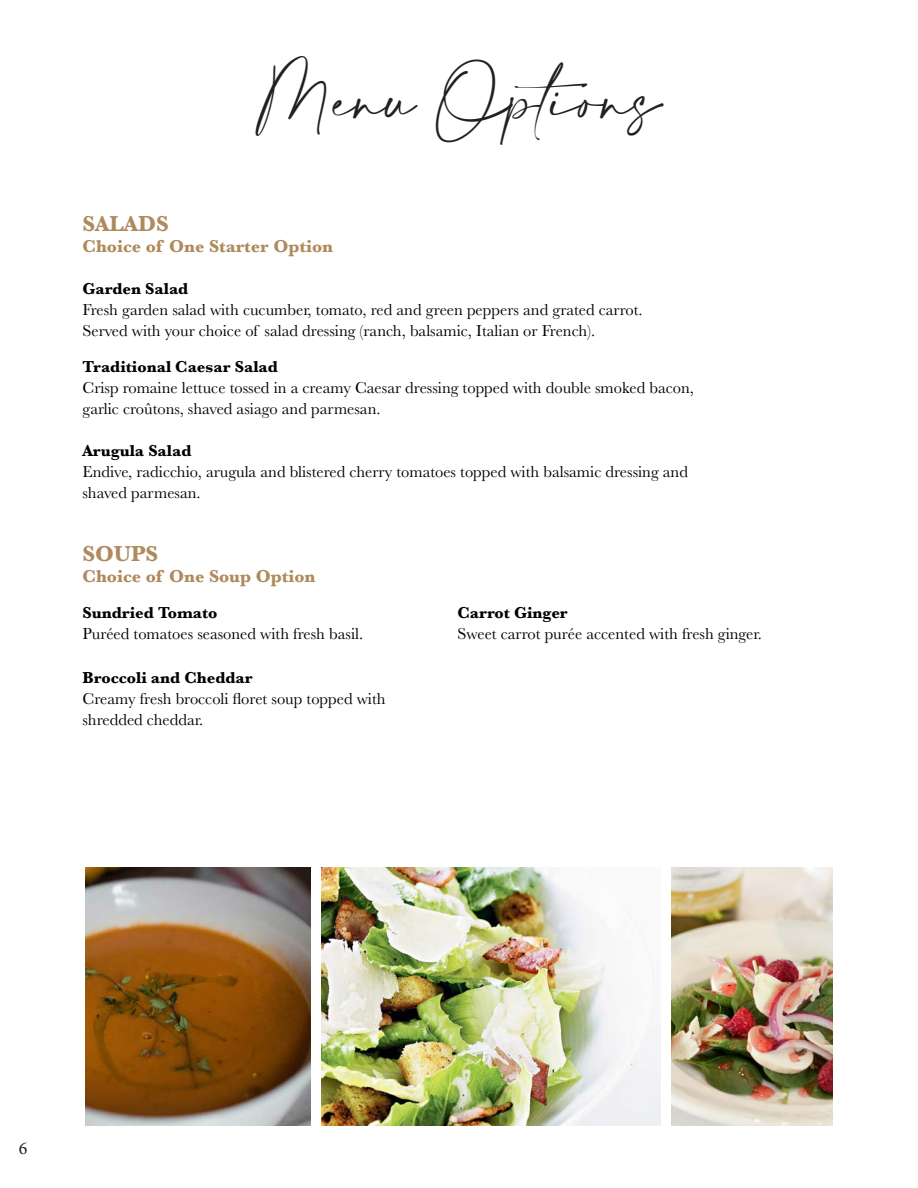
<style>
.page{position:relative;width:918px;height:1188px;background:#fff}
.page>*{position:absolute;margin:0;border:0;box-sizing:border-box;transform-origin:0 0}
.t1{font:45px "Amalfi Coast";color:#231f20}
.t2{font:700 22.5px "Baskerville";color:#ae8a5d}
.t3{font:700 18px "Baskerville";color:#ae8a5d}
.t4{font:18px "Minion Pro";color:#231f20}
.t5{font:16.5px/21px "Baskerville";color:#000}
.t6{font:700 16.5px "Baskerville";color:#000}
</style>
<div class="page">
<img style="left:86px;top:867px;width:224px;height:259px">
<img style="left:672px;top:867px;width:160px;height:259px">
<img style="left:322px;top:867px;width:339px;height:259px">
<p class="t1" style="left:256px;top:75px;width:407px">Menu Options</p>
<p class="t2" style="left:82px;top:208px;width:88px">SALADS</p>
<p class="t3" style="left:82px;top:233px;width:252px">Choice of One Starter Option</p>
<p class="t6" style="left:82px;top:277px;width:107px">Garden Salad</p>
<p class="t5" style="left:82px;top:299px;width:562px">Fresh garden salad with cucumber, tomato, red and green peppers and grated carrot.</p>
<p class="t5" style="left:82px;top:320px;width:514px">Served with your choice of salad dressing (ranch, balsamic, Italian or French).</p>
<p class="t6" style="left:82px;top:355px;width:197px">Traditional Caesar Salad</p>
<p class="t5" style="left:82px;top:377px;width:613px">Crisp romaine lettuce tossed in a creamy Caesar dressing topped with double smoked bacon,</p>
<p class="t5" style="left:82px;top:398px;width:300px">garlic croûtons, shaved asiago and parmesan.</p>
<p class="t6" style="left:82px;top:439px;width:111px">Arugula Salad</p>
<p class="t5" style="left:82px;top:461px;width:607px">Endive, radicchio, arugula and blistered cherry tomatoes topped with balsamic dressing and shaved parmesan.</p>
<p class="t2" style="left:82px;top:538px;width:77px">SOUPS</p>
<p class="t3" style="left:82px;top:563px;width:234px">Choice of One Soup Option</p>
<p class="t6" style="left:82px;top:601px;width:137px">Sundried Tomato</p>
<p class="t5" style="left:82px;top:624px;width:282px">Puréed tomatoes seasoned with fresh basil.</p>
<p class="t6" style="left:82px;top:666px;width:172px">Broccoli and Cheddar</p>
<p class="t5" style="left:82px;top:688px;width:305px">Creamy fresh broccoli floret soup topped with shredded cheddar.</p>
<p class="t6" style="left:457px;top:602px;width:112px">Carrot Ginger</p>
<p class="t5" style="left:457px;top:624px;width:306px">Sweet carrot purée accented with fresh ginger.</p>
<p class="t4" style="left:19px;top:1136px;width:10px">6</p>
</div>
